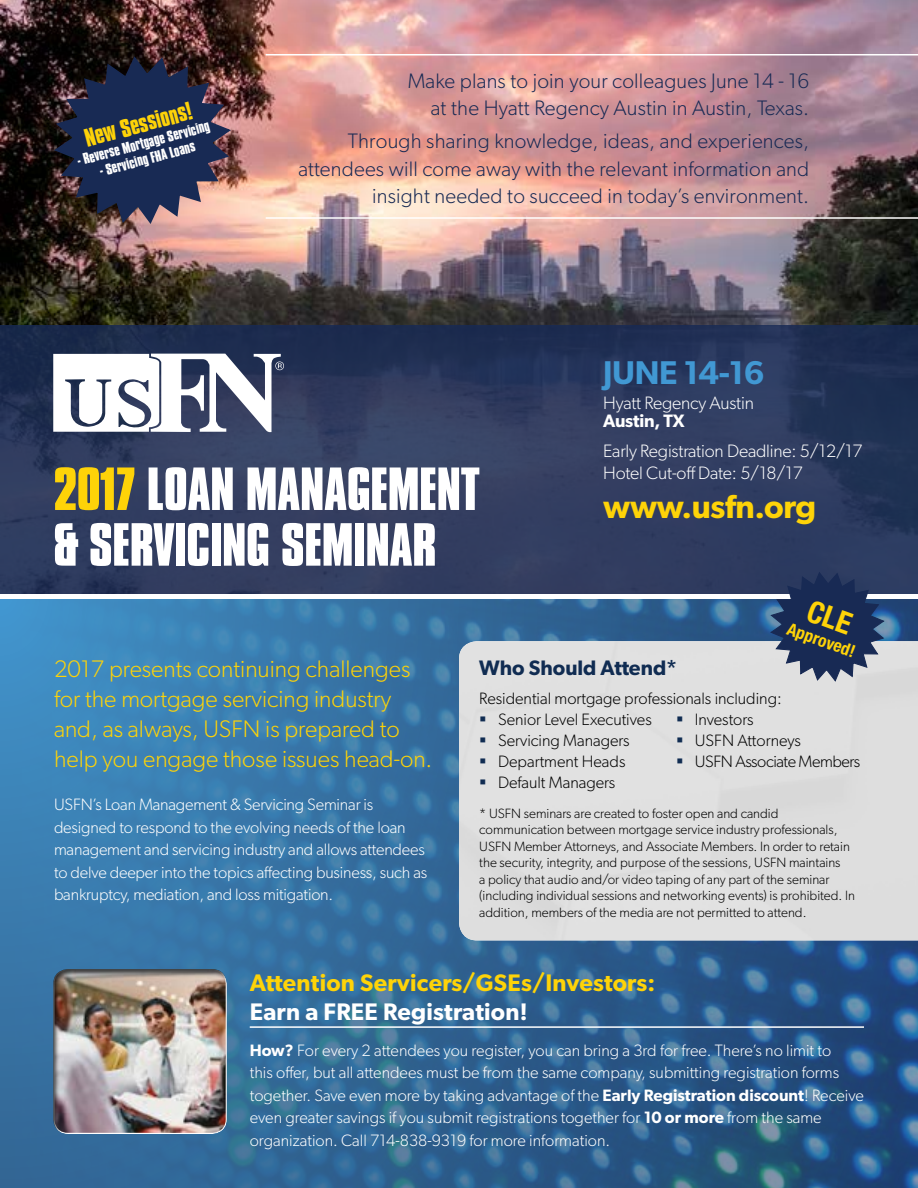
<style>
.page{position:relative;width:918px;height:1188px;background:#fff}
.page>*{position:absolute;margin:0;border:0;box-sizing:border-box;transform-origin:0 0}
.t1{font:700 52.35px "Compacta BT";letter-spacing:-.01em;color:#fff}
.t2{font:600 33px "Gibson";letter-spacing:-.01em;color:#fed308}
.t3{font:600 33px "Gibson";letter-spacing:-.01em;color:#4198d3}
.t4{font:300 24px/30px "Gibson";color:#fed308}
.t5{font:600 24px "Gibson";letter-spacing:.01em;color:#fed308}
.t6{font:600 24px "Gibson";letter-spacing:.01em;color:#fff}
.t7{font:700 22.05px "Compacta BT";color:#fed308}
.t8{font:300 21px/27px "Gibson";letter-spacing:.01em;color:#182a54;text-align:right}
.t9{font:600 21px "Gibson";color:#102c52}
.t10{font:300 18px/21.6px "Gibson";letter-spacing:-.01em;color:#fff}
.t11{font:600 18px "Gibson";letter-spacing:-.01em;color:#fff}
.t12{font:700 condensed 17.4px "Helvetica Neue LT Std";color:#fed308}
.t13{font:300 16.5px/22.5px "Gibson";color:#fff}
.t14{font:300 16.5px/21px "Gibson";color:#000}
.t15{font:300 16.5px/21px "Gibson";letter-spacing:-.025em;color:#000}
.t16{font:300 13.5px/16.5px "Gibson";color:#000}
.t17{font:700 13.35px "Compacta BT";color:#fff}
.s1{color:#fed308}
.s2{font-weight:600}
</style>
<div class="page">
<img style="left:0;top:599px;width:918px;height:589px">
<div style="left:459px;top:641px;width:459px;height:299px;background:#e0e0e0"></div>
<img style="left:0;top:0;width:918px;height:325px">
<hr style="left:250px;top:1026px;width:614px;height:2px;background:#fff">
<div style="left:40px;top:959px;width:201px;height:177px;background:#000;opacity:.75"></div>
<hr style="left:266px;top:54px;width:652px;height:2px;background:#fff">
<hr style="left:266px;top:217px;width:652px;height:2px;background:#fff">
<svg style="left:52px;top:56px;width:181px;height:170px"></svg>
<svg style="left:0;top:325px;width:918px;height:269px;fill:#313d60"></svg>
<svg style="left:53px;top:354px;width:231px;height:79px"></svg>
<svg style="left:481px;top:716px;width:4px;height:5px"></svg>
<svg style="left:481px;top:737px;width:4px;height:5px"></svg>
<svg style="left:481px;top:758px;width:4px;height:5px"></svg>
<svg style="left:481px;top:779px;width:4px;height:5px"></svg>
<svg style="left:677px;top:716px;width:5px;height:5px"></svg>
<svg style="left:677px;top:737px;width:5px;height:5px"></svg>
<svg style="left:677px;top:758px;width:5px;height:5px"></svg>
<svg style="left:769px;top:571px;width:117px;height:112px"></svg>
<h3 class="t7" style="left:82px;top:126px;width:111px;rotate:-15deg">New Sessions!</h3>
<p class="t17" style="left:75px;top:153px;width:138px;rotate:-15deg">- Reverse Mortgage Servicing</p>
<p class="t17" style="left:98px;top:164px;width:100px;rotate:-15deg">- Servicing FHA Loans</p>
<p class="t8" style="left:408px;top:67px;width:403px">Make plans to join your colleagues June 14 - 16 at the Hyatt Regency Austin in Austin, Texas.</p>
<p class="t8" style="left:298px;top:128px;width:512px">Through sharing knowledge, ideas, and experiences, attendees will come away with the relevant information and insight needed to succeed in today’s environment.</p>
<h1 class="t1" style="left:53px;top:457px;width:428px"><span class="s1">2017</span> LOAN MANAGEMENT</h1>
<h1 class="t1" style="left:53px;top:513px;width:385px">&amp; SERVICING SEMINAR</h1>
<h2 class="t3" style="left:603px;top:353px;width:163px">JUNE 14-16</h2>
<p class="t10" style="left:603px;top:391px;width:152px">Hyatt Regency Austin</p>
<p class="t11" style="left:603px;top:410px;width:83px">Austin, TX</p>
<p class="t10" style="left:603px;top:440px;width:261px">Early Registration Deadline: 5/12/17<br>Hotel Cut-off Date: 5/18/17</p>
<h2 class="t2" style="left:603px;top:487px;width:215px">www.usfn.org</h2>
<p class="t12" style="left:792px;top:618px;width:73px;rotate:20deg">Approved!</p>
<h3 class="t4" style="left:54px;top:654px;width:380px">2017 presents continuing challenges for the mortgage servicing industry and, as always, USFN is prepared to help you engage those issues head-on.</h3>
<p class="t13" style="left:54px;top:793px;width:375px">USFN’s Loan Management &amp; Servicing Seminar is designed to respond to the evolving needs of the loan management and servicing industry and allows attendees to delve deeper into the topics affecting business, such as bankruptcy, mediation, and loss mitigation.</p>
<p class="t9" style="left:479px;top:655px;width:200px">Who Should Attend*</p>
<p class="t14" style="left:498px;top:687px;width:285px;text-indent:-19px">Residential mortgage professionals including:<br>Senior Level Executives<br>Servicing Managers<br>Department Heads<br>Default Managers</p>
<p class="t15" style="left:695px;top:708px;width:167px">Investors<br>USFN Attorneys<br>USFN Associate Members</p>
<p class="t16" style="left:479px;top:805px;width:377px">* USFN seminars are created to foster open and candid communication between mortgage service industry professionals, USFN Member Attorneys, and Associate Members. In order to retain the security, integrity, and purpose of the sessions, USFN maintains<br>a policy that audio and/or video taping of any part of the seminar (including individual sessions and networking events) is prohibited. In addition, members of the media are not permitted to attend.</p>
<h3 class="t5" style="left:250px;top:968px;width:407px">Attention Servicers/GSEs/Investors:</h3>
<h3 class="t6" style="left:250px;top:997px;width:279px">Earn a FREE Registration!</h3>
<p class="t13" style="left:250px;top:1038px;width:616px"><span class="s2">How?</span> For every 2 attendees you register, you can bring a 3rd for free. There’s no limit to<br>this offer, but all attendees must be from the same company, submitting registration forms together. Save even more by taking advantage of the <span class="s2">Early Registration discount</span>! Receive even greater savings if you submit registrations together for <span class="s2">10 or more</span> from the same organization. Call 714-838-9319 for more information.</p>
</div>
